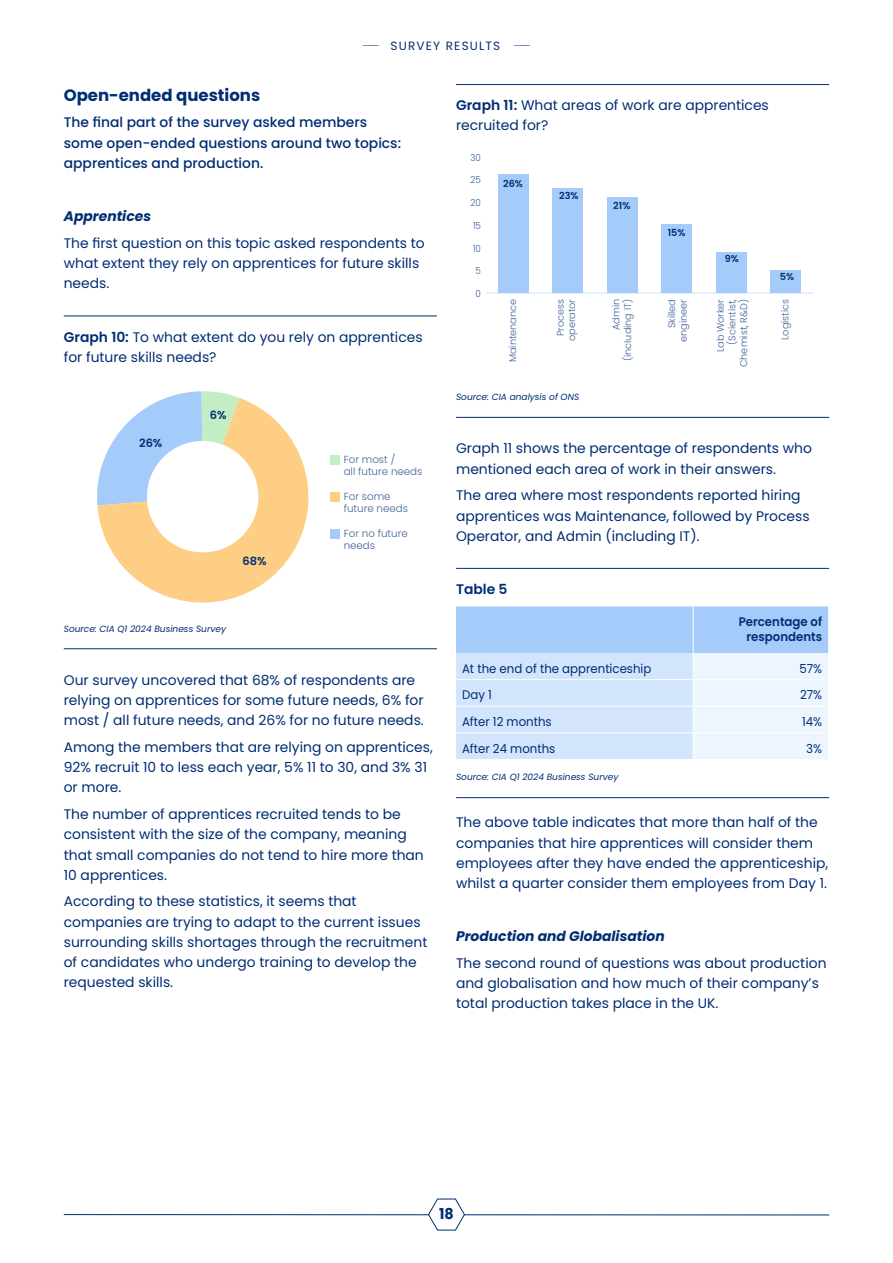
<style>
.page{position:relative;width:893px;height:1263px;background:#fff}
.page>*{position:absolute;margin:0;border:0;box-sizing:border-box;transform-origin:0 0}
.t1{font:700 16.5px "Poppins";color:#002d74}
.t2{font:700 15px "Poppins";color:#002d74;scale:.95 1}
.t3{font:13.8px/20.2px "Poppins";color:#002d74}
.t4{font:500 13.8px/20.2px "Poppins";color:#002d74}
.t5{font:italic 700 13.8px "Poppins";color:#002d74}
.t6{font:600 13.8px "Poppins";color:#002d74}
.t7{font:12.3px "Poppins";color:#002d74;scale:.95 1}
.t8{font:600 12.3px/15px "Poppins";color:#002d74;text-align:right;scale:.95 1}
.t9{font:12px "Poppins";letter-spacing:.1em;color:#002d74}
.t10{font:600 11.4px "Poppins";color:#002d74}
.t11{font:300 10.2px/12.3px "Poppins";color:#406197}
.t12{font:300 9.75px/11.7px "Poppins";color:#406197;text-align:right}
.t13{font:600 9.75px "Poppins";color:#002d74}
.t14{font:300 9.75px "Poppins";color:#406197;scale:.9 1}
.t15{font:italic 9px "Poppins";color:#002d74}
.t16{font:italic 6.9px "Poppins";color:#406197}
.s1{font-weight:200}
.s2{font-weight:600}
</style>
<div class="page">
<hr style="left:64px;top:316px;width:373px;height:1px;background:#002d74">
<hr style="left:64px;top:648px;width:373px;height:1px;background:#002d74">
<svg style="left:97px;top:398px;width:212px;height:205px;fill:#fece85"></svg>
<svg style="left:97px;top:391px;width:143px;height:114px"></svg>
<div style="left:147px;top:441px;width:111px;height:111px;background:#fff;border-radius:50%"></div>
<div style="left:330px;top:455px;width:9px;height:9px;background:#c4edc4"></div>
<div style="left:330px;top:492px;width:9px;height:9px;background:#fece85"></div>
<div style="left:330px;top:529px;width:9px;height:9px;background:#a4cbfa"></div>
<hr style="left:456px;top:84px;width:373px;height:1px;background:#002d74">
<hr style="left:456px;top:417px;width:373px;height:1px;background:#002d74">
<hr style="left:456px;top:568px;width:373px;height:1px;background:#002d74">
<hr style="left:456px;top:797px;width:373px;height:1px;background:#002d74">
<hr style="left:486px;top:292px;width:327px;height:2px;background:#d2e5fc">
<div style="left:498px;top:175px;width:31px;height:118px;background:#a4cbfa"></div>
<div style="left:553px;top:188px;width:30px;height:105px;background:#a4cbfa"></div>
<div style="left:607px;top:198px;width:31px;height:95px;background:#a4cbfa"></div>
<div style="left:662px;top:225px;width:30px;height:68px;background:#a4cbfa"></div>
<div style="left:716px;top:252px;width:31px;height:41px;background:#a4cbfa"></div>
<div style="left:771px;top:270px;width:30px;height:23px;background:#a4cbfa"></div>
<svg style="left:456px;top:606px;width:373px;height:153px;background:#cbe1fb"></svg>
<hr style="left:64px;top:1214px;width:765px;height:1px;background:#002d74">
<svg style="left:428px;top:1198px;width:37px;height:32px"></svg>
<p class="t9" style="left:362px;top:39px;width:170px"><span class="s1">——</span> SURVEY RESULTS <span class="s1">——</span></p>
<p class="t1" style="left:64px;top:86px;width:198px">Open-ended questions</p>
<p class="t4" style="left:64px;top:113px;width:339px">The final part of the survey asked members some open-ended questions around two topics: apprentices and production.</p>
<p class="t5" style="left:64px;top:208px;width:89px">Apprentices</p>
<p class="t3" style="left:64px;top:233px;width:362px">The first question on this topic asked respondents to what extent they rely on apprentices for future skills needs.</p>
<p class="t3" style="left:64px;top:327px;width:360px"><span class="s2">Graph 10:</span> To what extent do you rely on apprentices for future skills needs?</p>
<p class="t10" style="left:210px;top:409px;width:18px">6%</p>
<p class="t3" style="left:456px;top:95px;width:314px"><span class="s2">Graph 11:</span> What areas of work are apprentices recruited for?</p>
<p class="t14" style="left:471px;top:153px;width:13px">30</p>
<p class="t14" style="left:471px;top:176px;width:13px">25</p>
<p class="t14" style="left:471px;top:199px;width:13px">20</p>
<p class="t14" style="left:473px;top:221px;width:10px">15</p>
<p class="t14" style="left:473px;top:244px;width:10px">10</p>
<p class="t14" style="left:476px;top:267px;width:7px">5</p>
<p class="t14" style="left:476px;top:290px;width:7px">0</p>
<p class="t13" style="left:503px;top:178px;width:21px">26%</p>
<p class="t12" style="left:508px;top:362px;width:65px;rotate:-90deg">Maintenance</p>
<p class="t13" style="left:559px;top:190px;width:21px">23%</p>
<p class="t12" style="left:555px;top:341px;width:44px;text-align:center;rotate:-90deg">Process operator</p>
<p class="t15" style="left:456px;top:392px;width:125px">Source: CIA analysis of ONS</p>
<p class="t13" style="left:613px;top:200px;width:19px">21%</p>
<p class="t12" style="left:611px;top:361px;width:64px;rotate:-90deg">Admin (including IT)</p>
<p class="t13" style="left:668px;top:227px;width:19px">15%</p>
<p class="t12" style="left:667px;top:342px;width:44px;rotate:-90deg">Skilled engineer</p>
<p class="t13" style="left:725px;top:253px;width:16px">9%</p>
<p class="t12" style="left:716px;top:367px;width:70px;rotate:-90deg">Lab Worker (Scientist,<br>Chemist, R&amp;D)</p>
<p class="t13" style="left:780px;top:271px;width:16px">5%</p>
<p class="t12" style="left:780px;top:340px;width:42px;rotate:-90deg">Logistics</p>
<p class="t10" style="left:139px;top:436px;width:25px">26%</p>
<p class="t10" style="left:242px;top:554px;width:26px">68%</p>
<p class="t15" style="left:64px;top:623px;width:164px">Source: CIA Q1 2024 Business Survey</p>
<p class="t16" style="left:60px;top:623px;width:125px">Source: CIA Q1 2024 Business Survey</p>
<p class="t11" style="left:344px;top:454px;width:80px">For most /<br>all future needs</p>
<p class="t11" style="left:344px;top:491px;width:66px">For some future needs</p>
<p class="t11" style="left:344px;top:528px;width:66px">For no future needs</p>
<p class="t3" style="left:64px;top:670px;width:362px">Our survey uncovered that 68% of respondents are relying on apprentices for some future needs, 6% for most / all future needs, and 26% for no future needs.</p>
<p class="t3" style="left:64px;top:737px;width:371px">Among the members that are relying on apprentices,<br>92% recruit 10 to less each year, 5% 11 to 30, and 3% 31 or more.</p>
<p class="t3" style="left:64px;top:804px;width:362px">The number of apprentices recruited tends to be consistent with the size of the company, meaning that small companies do not tend to hire more than 10 apprentices.</p>
<p class="t3" style="left:64px;top:891px;width:365px">According to these statistics, it seems that companies are trying to adapt to the current issues surrounding skills shortages through the recruitment of candidates who undergo training to develop the requested skills.</p>
<p class="t3" style="left:456px;top:438px;width:357px">Graph 11 shows the percentage of respondents who mentioned each area of work in their answers.</p>
<p class="t3" style="left:456px;top:485px;width:355px">The area where most respondents reported hiring apprentices was Maintenance, followed by Process<br>Operator, and Admin (including IT).</p>
<p class="t6" style="left:456px;top:581px;width:53px">Table 5</p>
<p class="t8" style="left:739px;top:614px;width:89px">Percentage of respondents</p>
<p class="t7" style="left:462px;top:661px;width:201px">At the end of the apprenticeship</p>
<p class="t7" style="left:799px;top:661px;width:25px">57%</p>
<p class="t7" style="left:462px;top:688px;width:33px">Day 1</p>
<p class="t7" style="left:800px;top:688px;width:25px">27%</p>
<p class="t7" style="left:462px;top:714px;width:96px">After 12 months</p>
<p class="t7" style="left:802px;top:714px;width:23px">14%</p>
<p class="t7" style="left:462px;top:741px;width:100px">After 24 months</p>
<p class="t7" style="left:806px;top:741px;width:18px">3%</p>
<p class="t15" style="left:456px;top:772px;width:164px">Source: CIA Q1 2024 Business Survey</p>
<p class="t3" style="left:456px;top:812px;width:374px">The above table indicates that more than half of the companies that hire apprentices will consider them employees after they have ended the apprenticeship, whilst a quarter consider them employees from Day 1.</p>
<p class="t5" style="left:456px;top:928px;width:210px">Production and Globalisation</p>
<p class="t3" style="left:456px;top:953px;width:372px">The second round of questions was about production and globalisation and how much of their company’s total production takes place in the UK.</p>
<p class="t2" style="left:439px;top:1205px;width:17px">18</p>
</div>
